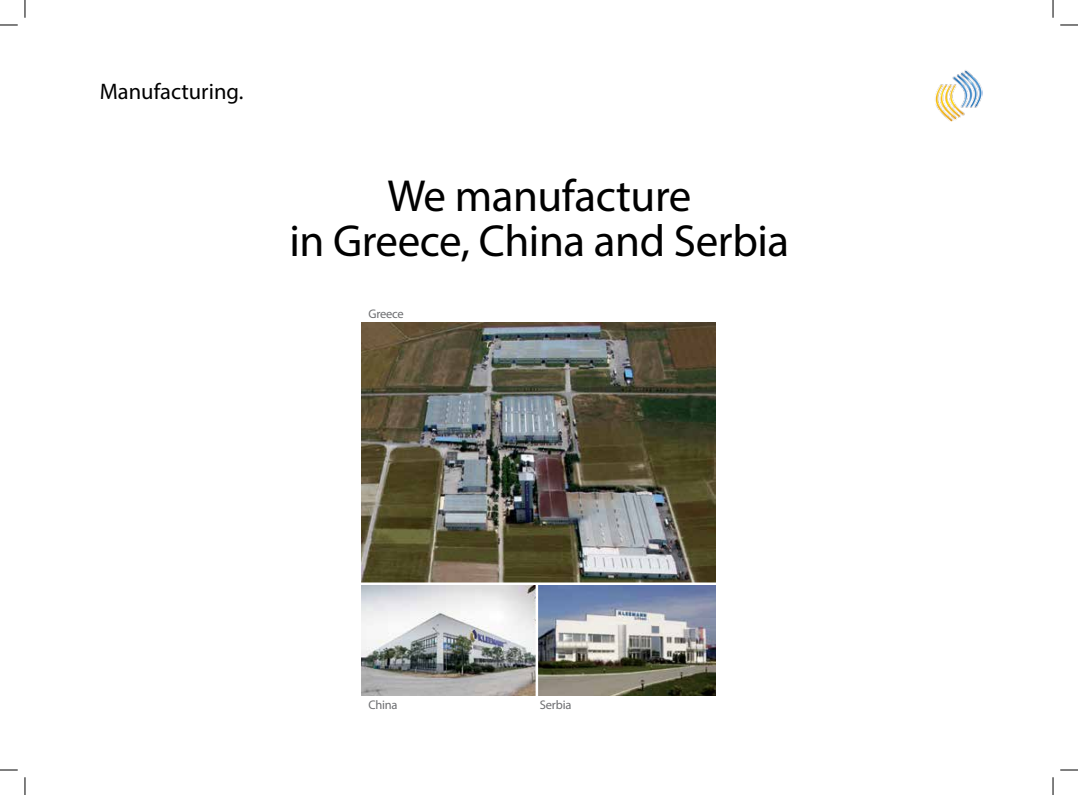
<style>
.page{position:relative;width:1078px;height:795px;background:#fff}
.page>*{position:absolute;margin:0;border:0;box-sizing:border-box;transform-origin:0 0}
.t1{font:45px/45px "Myriad Pro";letter-spacing:-.01em;color:#000;text-align:center}
.t2{font:22.5px "Myriad Pro";color:#000}
.t3{font:12.5px "Myriad Pro";letter-spacing:-.02em;color:#6d6e71}
</style>
<div class="page">
<img style="left:935px;top:70px;width:47px;height:52px">
<svg style="left:25px;top:0;width:1px;height:18px"></svg>
<svg style="left:1052px;top:0;width:1px;height:18px"></svg>
<svg style="left:25px;top:777px;width:1px;height:17px"></svg>
<svg style="left:1052px;top:777px;width:1px;height:17px"></svg>
<svg style="left:0;top:25px;width:18px;height:1px"></svg>
<svg style="left:1060px;top:25px;width:17px;height:1px"></svg>
<svg style="left:0;top:769px;width:18px;height:1px"></svg>
<svg style="left:1060px;top:769px;width:17px;height:1px"></svg>
<img style="left:361px;top:323px;width:354px;height:372px">
<hr style="left:535px;top:583px;width:3px;height:115px;background:#fff">
<hr style="left:358px;top:582px;width:363px;height:2px;background:#fff">
<p class="t2" style="left:100px;top:78px;width:145px">Manufacturing.</p>
<p class="t1" style="left:289px;top:172px;width:501px">We manufacture<br>in Greece, China and Serbia</p>
<p class="t3" style="left:368px;top:306px;width:37px">Greece</p>
<p class="t3" style="left:368px;top:697px;width:31px">China</p>
<p class="t3" style="left:540px;top:697px;width:33px">Serbia</p>
</div>
